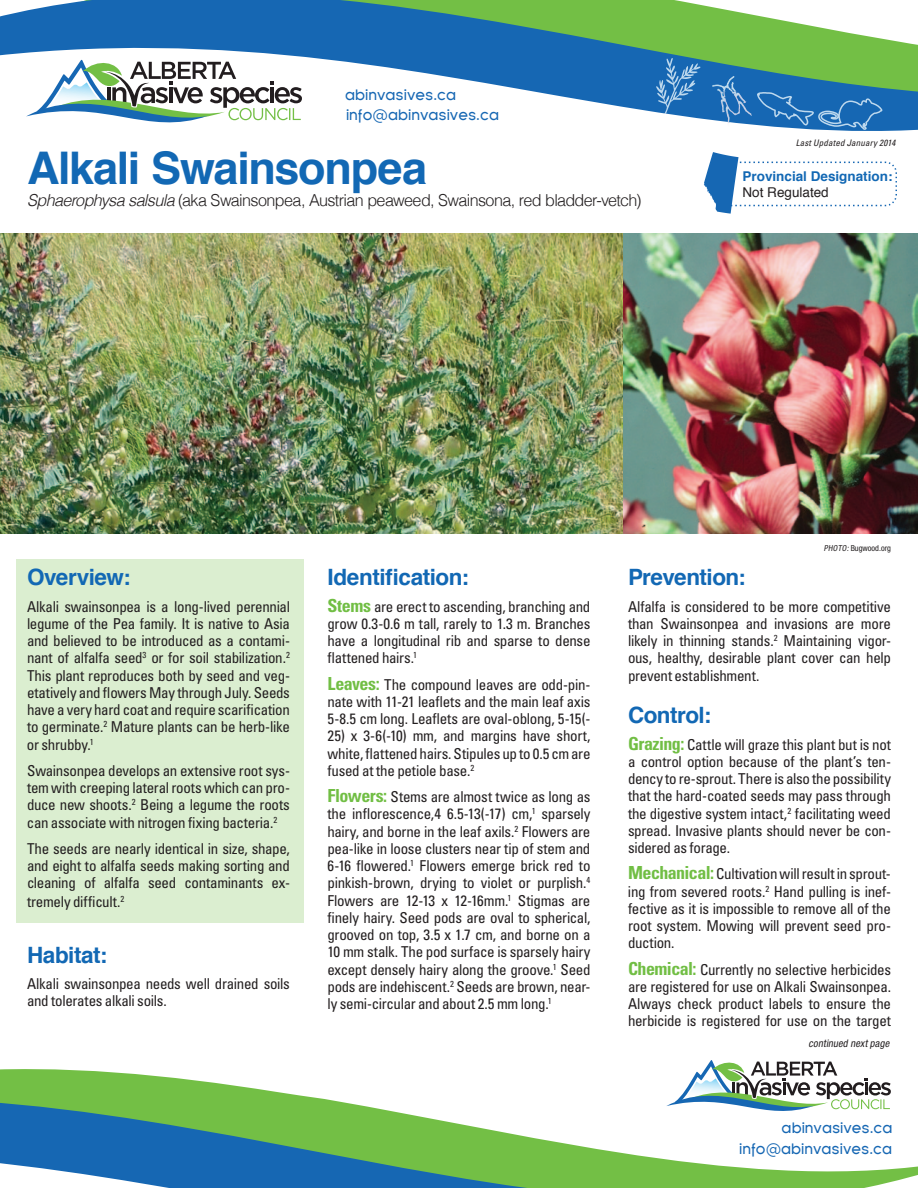
<style>
.page{position:relative;width:918px;height:1188px;background:#fff}
.page>*{position:absolute;margin:0;border:0;box-sizing:border-box;transform-origin:0 0}
.t1{font:700 45px "Helvetica";letter-spacing:-.03em;color:#1268b4}
.t2{font:700 22.5px "Helvetica";letter-spacing:-.02em;color:#1268b4}
.t3{font:300 16.5px "Helvetica";letter-spacing:-.04em;color:#231f20}
.t4{font:condensed 15px/17.2px "Univers";letter-spacing:-.02em;color:#231f20;text-align:justify}
.t5{font:15px/20.2px "Florencesans";color:#1667b3}
.t6{font:700 13.5px "Helvetica";color:#1268b4}
.t7{font:13.5px "Helvetica";color:#231f20}
.t8{font:italic condensed 10.5px "Helvetica Neue";color:#231f20}
.t9{font:italic condensed 9px "Univers";letter-spacing:.015em;color:#231f20}
.t10{font:condensed 8.25px "Helvetica Neue";color:#231f20}
.s1{font-style:italic}
.s2{font-weight:700;font-size:18px;color:#71be44}
</style>
<div class="page">
<div style="left:16px;top:559px;width:287px;height:363px;background:#dbeed0"></div>
<svg style="left:0;top:0;width:918px;height:131px"></svg>
<div style="left:569px;top:0;width:73px;height:29px;background:#73bf45"></div>
<svg style="left:26px;top:58px;width:276px;height:73px"></svg>
<svg style="left:656px;top:58px;width:45px;height:58px"></svg>
<svg style="left:757px;top:92px;width:125px;height:38px"></svg>
<img style="left:719px;top:91px;width:20px;height:22px">
<img style="left:712px;top:76px;width:24px;height:15px">
<svg style="left:704px;top:152px;width:193px;height:62px"></svg>
<svg style="left:844px;top:1078px;width:74px;height:110px"></svg>
<svg style="left:0;top:1060px;width:844px;height:128px"></svg>
<img style="left:623px;top:234px;width:295px;height:300px">
<img style="left:0;top:234px;width:623px;height:300px">
<p class="t5" style="left:345px;top:85px;width:155px">abinvasives.ca info@abinvasives.ca</p>
<h1 class="t1" style="left:27px;top:132px;width:402px">Alkali Swainsonpea</h1>
<p class="t3" style="left:27px;top:190px;width:616px"><span class="s1">Sphaerophysa salsula</span> (aka Swainsonpea, Austrian peaweed, Swainsona, red bladder-vetch)</p>
<p class="t9" style="left:796px;top:137px;width:101px">Last Updated January 2014</p>
<p class="t6" style="left:742px;top:166px;width:152px">Provincial Designation:</p>
<p class="t7" style="left:742px;top:182px;width:88px">Not Regulated</p>
<p class="t10" style="left:824px;top:543px;width:69px"><span class="s1">Photo:</span>Bugwood.org</p>
<h2 class="t2" style="left:27px;top:559px;width:105px">Overview:</h2>
<p class="t4" style="left:27px;top:597px;width:265px">Alkali swainsonpea is a long-lived perennial legume of the Pea family. It is native to Asia and believed to be introduced as a contami&shy;nant of alfalfa seed<sup>3</sup> or for soil stabilization.<sup>2<br></sup>This plant reproduces both by seed and veg&shy;etatively and flowers May through July. Seeds have a very hard coat and require scarification to germinate.<sup>2</sup> Mature plants can be herb-like or shrubby.<sup>1</sup></p>
<p class="t4" style="left:27px;top:762px;width:264px">Swainsonpea develops an extensive root sys&shy;tem with creeping lateral roots which can pro&shy;duce new shoots.<sup>2</sup> Being a legume the roots can associate with nitrogen fixing bacteria.<sup>2</sup></p>
<p class="t4" style="left:27px;top:840px;width:264px">The seeds are nearly identical in size, shape, and eight to alfalfa seeds making sorting and cleaning of alfalfa seed contaminants ex-</p>
<p class="t4" style="left:27px;top:893px;width:99px">tremely difficult.<sup>2</sup></p>
<h2 class="t2" style="left:27px;top:937px;width:82px">Habitat:</h2>
<p class="t4" style="left:27px;top:975px;width:264px">Alkali swainsonpea needs well drained soils and tolerates alkali soils.</p>
<h2 class="t2" style="left:327px;top:559px;width:143px">Identification:</h2>
<p class="t4" style="left:327px;top:597px;width:265px"><span class="s2">Stems</span> are erect to ascending, branching and grow 0.3-0.6 m tall, rarely to 1.3 m. Branches have a longitudinal rib and sparse to dense flattened hairs.<sup>1</sup></p>
<p class="t4" style="left:328px;top:675px;width:265px"><span class="s2">Leaves:</span> The compound leaves are odd-pin&shy;nate with 11-21 leaflets and the main leaf axis 5-8.5 cm long. Leaflets are oval-oblong, 5-15(-</p>
<p class="t4" style="left:328px;top:727px;width:265px">25) x 3-6(-10) mm, and margins have short, white, flattened hairs. Stipules up to 0.5 cm are fused at the petiole base.<sup>2</sup></p>
<p class="t4" style="left:327px;top:788px;width:265px"><span class="s2">Flowers:</span> Stems are almost twice as long as the inflorescence,4 6.5-13(-17) cm,<sup>1</sup> sparsely hairy, and borne in the leaf axils.<sup>2</sup> Flowers are pea-like in loose clusters near tip of stem and 6-16 flowered.<sup>1</sup> Flowers emerge brick red to pinkish-brown, drying to violet or purplish.<sup>4<br></sup>Flowers are 12-13 x 12-16mm.<sup>1</sup> Stigmas are finely hairy. Seed pods are oval to spherical, grooved on top, 3.5 x 1.7 cm, and borne on a 10 mm stalk. The pod surface is sparsely hairy except densely hairy along the groove.<sup>1</sup> Seed pods are indehiscent.<sup>2</sup> Seeds are brown, near&shy;ly semi-circular and about 2.5 mm long.<sup>1</sup></p>
<h2 class="t2" style="left:628px;top:559px;width:119px">Prevention:</h2>
<p class="t4" style="left:628px;top:597px;width:265px">Alfalfa is considered to be more competitive than Swainsonpea and invasions are more likely in thinning stands.<sup>2</sup> Maintaining vigor&shy;ous, healthy, desirable plant cover can help prevent establishment.</p>
<h2 class="t2" style="left:628px;top:697px;width:85px">Control:</h2>
<p class="t4" style="left:628px;top:735px;width:265px"><span class="s2">Grazing:</span> Cattle will graze this plant but is not a control option because of the plant’s ten&shy;dency to re-sprout. There is also the possibility that the hard-coated seeds may pass through the digestive system intact,<sup>2</sup> facilitating weed spread. Invasive plants should never be con&shy;sidered as forage.</p>
<p class="t4" style="left:628px;top:865px;width:265px"><span class="s2">Mechanical:</span> Cultivation will result in sprout&shy;ing from severed roots.<sup>2</sup> Hand pulling is inef&shy;fective as it is impossible to remove all of the root system. Mowing will prevent seed pro&shy;duction.</p>
<p class="t4" style="left:628px;top:960px;width:265px"><span class="s2">Chemical:</span> Currently no selective herbicides are registered for use on Alkali Swainsonpea.<br>Always check product labels to ensure the herbicide is registered for use on the target</p>
<p class="t8" style="left:809px;top:1037px;width:84px">continued nextpage</p>
<p class="t5" style="left:739px;top:1118px;width:155px;text-align:right">abinvasives.ca info@abinvasives.ca</p>
</div>
